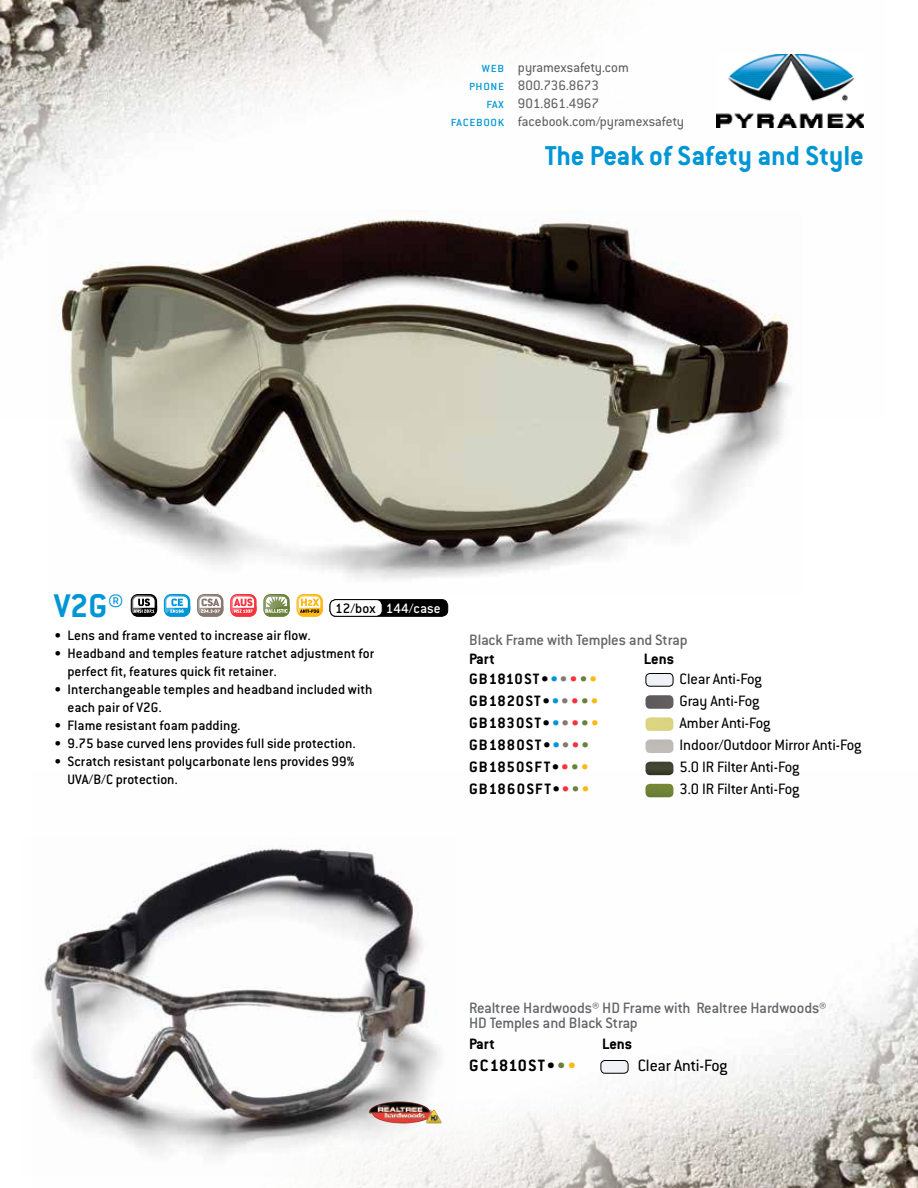
<style>
.page{position:relative;width:918px;height:1188px;background:#fff}
.page>*{position:absolute;margin:0;border:0;box-sizing:border-box;transform-origin:0 0}
.t1{font:700 36px "Conduit ITC Std";color:#0096d6}
.t2{font:700 30px "Conduit ITC Std";color:#0096d6}
.t3{font:18px "Conduit ITC Std";color:#000}
.t4{font:700 18px "Conduit ITC Std";letter-spacing:.065em;color:#000}
.t5{font:16.5px "Conduit ITC Std";color:#000}
.t6{font:500 16.5px/15px "Conduit ITC Std";letter-spacing:-.015em;color:#646569}
.t7{font:700 16.5px "Conduit ITC Std";letter-spacing:.06em;color:#000}
.t8{font:500 15px/18px "Conduit ITC Std";color:#000}
.t9{font:15px "Conduit ITC Std";color:#5f6062}
.t10{font:500 15px "Conduit ITC Std";color:#fff}
.s1{color:#0096d6}
.s2{color:#000}
.s3{color:#86786f}
.s4{color:#f7323f}
.s5{color:#6a813b}
.s6{color:#fdb913}
</style>
<div class="page">
<img style="left:0;top:0;width:864px;height:245px">
<img style="left:336px;top:770px;width:582px;height:418px">
<img style="left:716px;top:54px;width:148px;height:73px">
<img style="left:34px;top:837px;width:421px;height:339px">
<img style="left:49px;top:211px;width:752px;height:369px">
<div style="left:646px;top:673px;width:27px;height:14px;border:1px solid #000;border-radius:4px"></div>
<img style="left:646px;top:695px;width:27px;height:14px">
<img style="left:646px;top:717px;width:27px;height:14px">
<img style="left:646px;top:740px;width:27px;height:13px">
<img style="left:646px;top:762px;width:27px;height:13px">
<img style="left:646px;top:784px;width:27px;height:13px">
<img style="left:601px;top:1060px;width:27px;height:14px">
<div style="left:601px;top:1060px;width:27px;height:14px;border:1px solid #000;border-radius:4px"></div>
<img style="left:369px;top:1101px;width:73px;height:23px">
<svg style="left:131px;top:594px;width:26px;height:23px"></svg>
<svg style="left:131px;top:595px;width:26px;height:22px"></svg>
<svg style="left:164px;top:594px;width:26px;height:23px"></svg>
<svg style="left:164px;top:595px;width:26px;height:22px"></svg>
<svg style="left:197px;top:594px;width:26px;height:23px"></svg>
<svg style="left:197px;top:595px;width:26px;height:22px"></svg>
<svg style="left:230px;top:594px;width:27px;height:23px"></svg>
<svg style="left:230px;top:595px;width:27px;height:22px"></svg>
<svg style="left:263px;top:594px;width:27px;height:23px"></svg>
<svg style="left:263px;top:595px;width:27px;height:22px"></svg>
<svg style="left:296px;top:594px;width:27px;height:23px"></svg>
<svg style="left:296px;top:595px;width:27px;height:22px"></svg>
<div style="left:330px;top:600px;width:118px;height:16px;background:#000;border-radius:6px"></div>
<div style="left:330px;top:599px;width:118px;height:18px;border:1px solid #000;border-radius:6px"></div>
<div style="left:330px;top:600px;width:52px;height:16px;background:#fff;border-radius:6px"></div>
<div style="left:330px;top:599px;width:53px;height:18px;border:1px solid #000;border-radius:6px"></div>
<p class="t9" style="left:482px;top:58px;width:149px"><span class="s1">web</span> pyramexsafety.com</p>
<p class="t9" style="left:469px;top:76px;width:132px"><span class="s1">phone</span> 800.736.8673</p>
<p class="t9" style="left:486px;top:94px;width:114px"><span class="s1">fax</span> 901.861.4967</p>
<p class="t9" style="left:451px;top:112px;width:235px"><span class="s1">facebook</span> facebook.com/pyramexsafety</p>
<h2 class="t2" style="left:545px;top:137px;width:321px">The Peak of Safety and Style</h2>
<h1 class="t1" style="left:54px;top:584px;width:71px">V2G®</h1>
<p class="t10" style="left:335px;top:599px;width:107px"><span class="s2">12/box</span> 144/case</p>
<p class="t8" style="left:54px;top:626px;width:258px">• Lens and frame vented to increase air flow.</p>
<p class="t8" style="left:68px;top:644px;width:308px;text-indent:-14px">• Headband and temples feature ratchet adjustment for perfect fit, features quick fit retainer.</p>
<p class="t8" style="left:68px;top:680px;width:306px;text-indent:-14px">• Interchangeable temples and headband included with each pair of V2G.</p>
<p class="t8" style="left:54px;top:716px;width:188px">• Flame resistant foam padding.</p>
<p class="t8" style="left:54px;top:734px;width:303px">• 9.75 base curved lens provides full side protection.</p>
<p class="t8" style="left:68px;top:752px;width:289px;text-indent:-14px">• Scratch resistant polycarbonate lens provides 99%<br>UVA/B/C protection.</p>
<p class="t6" style="left:469px;top:632px;width:220px">Black Frame with Temples and Strap</p>
<p class="t7" style="left:469px;top:649px;width:27px">Part</p>
<p class="t7" style="left:644px;top:649px;width:32px">Lens</p>
<p class="t7" style="left:469px;top:668px;width:130px">GB1810ST•<span class="s1">•</span><span class="s3">•</span><span class="s4">•</span><span class="s5">•</span><span class="s6">•</span></p>
<p class="t5" style="left:679px;top:668px;width:84px">Clear Anti-Fog</p>
<p class="t7" style="left:469px;top:691px;width:131px">GB1820ST•<span class="s1">•</span><span class="s3">•</span><span class="s4">•</span><span class="s5">•</span><span class="s6">•</span></p>
<p class="t5" style="left:679px;top:691px;width:81px">Gray Anti-Fog</p>
<p class="t7" style="left:469px;top:713px;width:131px">GB1830ST•<span class="s1">•</span><span class="s3">•</span><span class="s4">•</span><span class="s5">•</span><span class="s6">•</span></p>
<p class="t5" style="left:679px;top:713px;width:93px">Amber Anti-Fog</p>
<p class="t7" style="left:469px;top:735px;width:122px">GB1880ST•<span class="s1">•</span><span class="s3">•</span><span class="s4">•</span><span class="s5">•</span></p>
<p class="t5" style="left:679px;top:735px;width:183px">Indoor/Outdoor Mirror Anti-Fog</p>
<p class="t7" style="left:469px;top:757px;width:121px">GB1850SFT•<span class="s4">•</span><span class="s5">•</span><span class="s6">•</span></p>
<p class="t5" style="left:679px;top:757px;width:121px">5.0 IR Filter Anti-Fog</p>
<p class="t7" style="left:469px;top:779px;width:122px">GB1860SFT•<span class="s4">•</span><span class="s5">•</span><span class="s6">•</span></p>
<p class="t5" style="left:679px;top:779px;width:121px">3.0 IR Filter Anti-Fog</p>
<p class="t6" style="left:469px;top:1000px;width:359px">Realtree Hardwoods® HD Frame with Realtree Hardwoods®<br>HD Temples and Black Strap</p>
<p class="t7" style="left:469px;top:1034px;width:27px">Part</p>
<p class="t7" style="left:602px;top:1034px;width:32px">Lens</p>
<p class="t4" style="left:469px;top:1055px;width:109px">GC1810ST•<span class="s5">•</span><span class="s6">•</span></p>
<p class="t3" style="left:638px;top:1055px;width:91px">Clear Anti-Fog</p>
</div>
